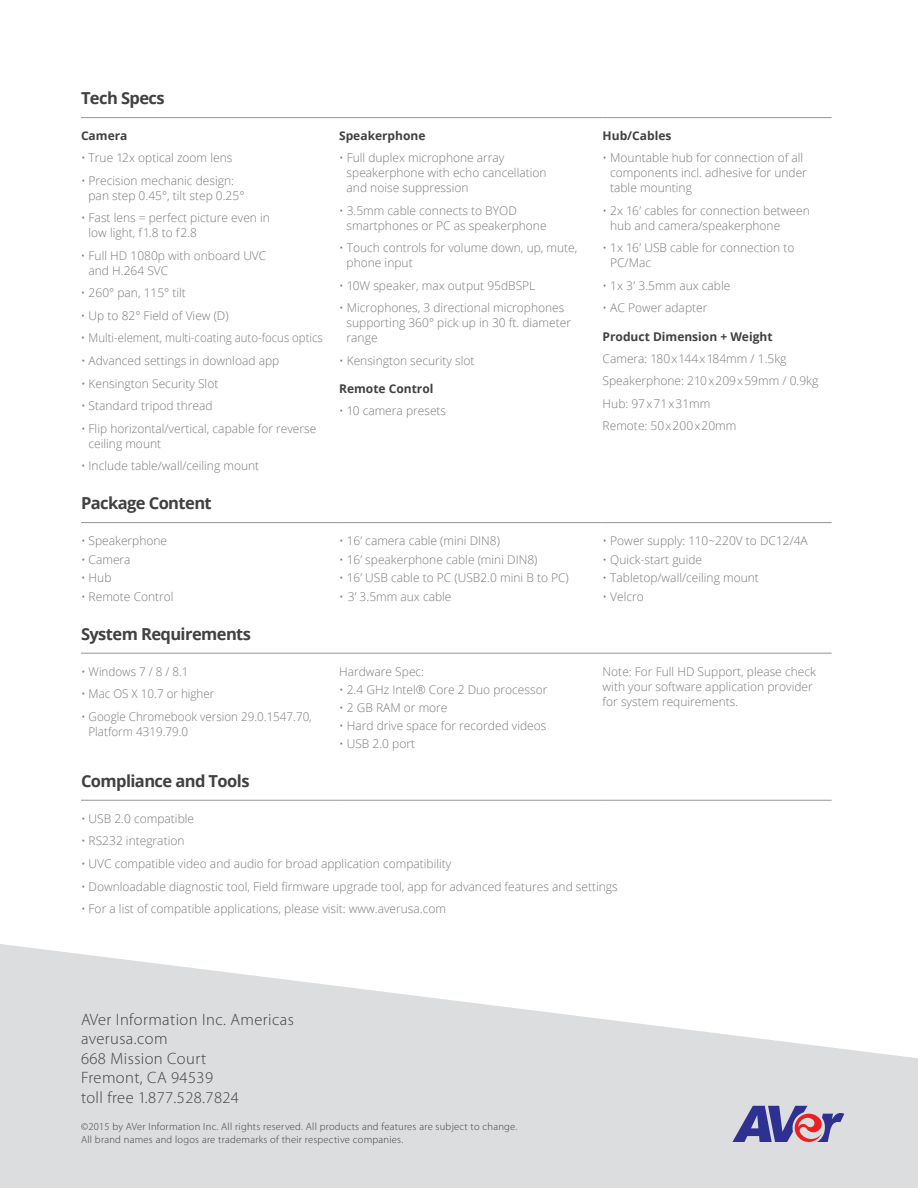
<style>
.page{position:relative;width:918px;height:1188px;background:#fff}
.page>*{position:absolute;margin:0;border:0;box-sizing:border-box;transform-origin:0 0}
.t1{font:300 16.5px/19.5px "Myriad Pro";letter-spacing:.025em;color:#414042}
.t2{font:700 16.5px "Open Sans";letter-spacing:-.035em;color:#414042}
.t3{font:300 12px/15px "Open Sans";color:#77797b}
.t4{font:700 12px "Open Sans";color:#414042}
.t5{font:300 10.5px/13.5px "Myriad Pro";letter-spacing:.025em;color:#414042}
</style>
<div class="page">
<svg style="left:0;top:944px;width:918px;height:244px;fill:#dcddde"></svg>
<hr style="left:81px;top:117px;width:258px;height:1px;background:#939598">
<hr style="left:339px;top:117px;width:264px;height:1px;background:#939598">
<hr style="left:603px;top:117px;width:229px;height:1px;background:#939598">
<hr style="left:81px;top:522px;width:258px;height:1px;background:#939598">
<hr style="left:339px;top:522px;width:264px;height:1px;background:#939598">
<hr style="left:603px;top:522px;width:229px;height:1px;background:#939598">
<hr style="left:81px;top:653px;width:258px;height:1px;background:#939598">
<hr style="left:339px;top:653px;width:264px;height:1px;background:#939598">
<hr style="left:603px;top:653px;width:229px;height:1px;background:#939598">
<hr style="left:81px;top:800px;width:258px;height:1px;background:#939598">
<hr style="left:339px;top:800px;width:264px;height:1px;background:#939598">
<hr style="left:603px;top:800px;width:229px;height:1px;background:#939598">
<svg style="left:732px;top:1106px;width:112px;height:37px;background:#9483ad"></svg>
<h1 class="t2" style="left:81px;top:86px;width:85px">Tech Specs</h1>
<p class="t4" style="left:81px;top:127px;width:48px">Camera</p>
<p class="t3" style="left:81px;top:150px;width:153px">• True 12x optical zoom lens</p>
<p class="t3" style="left:88px;top:172px;width:157px;text-indent:-8px">• Precision mechanic design: pan step 0.45°, tilt step 0.25°</p>
<p class="t3" style="left:88px;top:210px;width:183px;text-indent:-7px">• Fast lens = perfect picture even in low light, f1.8 to f2.8</p>
<p class="t3" style="left:88px;top:248px;width:179px;text-indent:-8px">• Full HD 1080p with onboard UVC and H.264 SVC</p>
<p class="t3" style="left:81px;top:285px;width:106px">• 260° pan, 115° tilt</p>
<p class="t3" style="left:81px;top:308px;width:149px">• Up to 82° Field of View (D)</p>
<p class="t3" style="left:81px;top:330px;width:243px">• Multi-element, multi-coating auto-focus optics</p>
<p class="t3" style="left:81px;top:353px;width:200px">• Advanced settings in download app</p>
<p class="t3" style="left:81px;top:375px;width:139px">• Kensington Security Slot</p>
<p class="t3" style="left:81px;top:398px;width:133px">• Standard tripod thread</p>
<p class="t3" style="left:88px;top:420px;width:229px;text-indent:-8px">• Flip horizontal/vertical, capable for reverse ceiling mount</p>
<p class="t3" style="left:81px;top:458px;width:180px">• Include table/wall/ceiling mount</p>
<h1 class="t2" style="left:81px;top:491px;width:132px">Package Content</h1>
<p class="t3" style="left:81px;top:533px;width:88px">• Speakerphone</p>
<p class="t3" style="left:81px;top:552px;width:51px">• Camera</p>
<p class="t3" style="left:81px;top:570px;width:32px">• Hub</p>
<p class="t3" style="left:81px;top:589px;width:94px">• Remote Control</p>
<h1 class="t2" style="left:81px;top:622px;width:172px">System Requirements</h1>
<p class="t3" style="left:81px;top:664px;width:109px">• Windows 7 / 8 / 8.1</p>
<p class="t3" style="left:81px;top:686px;width:135px">• Mac OS X 10.7 or higher</p>
<p class="t3" style="left:89px;top:709px;width:225px;text-indent:-8px">• Google Chromebook version 29.0.1547.70,<br>Platform 4319.79.0</p>
<p class="t4" style="left:339px;top:127px;width:88px">Speakerphone</p>
<p class="t3" style="left:347px;top:150px;width:201px;text-indent:-8px">• Full duplex microphone array speakerphone with echo cancellation and noise suppression</p>
<p class="t3" style="left:347px;top:202px;width:202px;text-indent:-8px">• 3.5mm cable connects to BYOD smartphones or PC as speakerphone</p>
<p class="t3" style="left:347px;top:240px;width:232px;text-indent:-8px">• Touch controls for volume down, up, mute, phone input</p>
<p class="t3" style="left:339px;top:278px;width:198px">• 10W speaker, max output 95dBSPL</p>
<p class="t3" style="left:347px;top:300px;width:226px;text-indent:-8px">• Microphones, 3 directional microphones supporting 360° pick up in 30 ft. diameter range</p>
<p class="t3" style="left:339px;top:353px;width:137px">• Kensington security slot</p>
<p class="t4" style="left:339px;top:381px;width:96px">Remote Control</p>
<p class="t3" style="left:339px;top:403px;width:109px">• 10 camera presets</p>
<p class="t3" style="left:339px;top:533px;width:162px">• 16’ camera cable (mini DIN8)</p>
<p class="t3" style="left:339px;top:552px;width:200px">• 16’ speakerphone cable (mini DIN8)</p>
<p class="t3" style="left:339px;top:570px;width:231px">• 16’ USB cable to PC (USB2.0 mini B to PC)</p>
<p class="t3" style="left:339px;top:589px;width:114px">• 3’ 3.5mm aux cable</p>
<p class="t3" style="left:339px;top:664px;width:87px">Hardware Spec:</p>
<p class="t3" style="left:339px;top:682px;width:210px">• 2.4 GHz Intel® Core 2 Duo processor</p>
<p class="t3" style="left:339px;top:700px;width:110px">• 2 GB RAM or more</p>
<p class="t3" style="left:339px;top:718px;width:209px">• Hard drive space for recorded videos</p>
<p class="t3" style="left:339px;top:736px;width:77px">• USB 2.0 port</p>
<p class="t4" style="left:603px;top:127px;width:70px">Hub/Cables</p>
<p class="t3" style="left:610px;top:150px;width:198px;text-indent:-8px">• Mountable hub for connection of all components incl. adhesive for under table mounting</p>
<p class="t3" style="left:610px;top:202px;width:201px;text-indent:-8px">• 2x 16’ cables for connection between hub and camera/speakerphone</p>
<p class="t3" style="left:610px;top:240px;width:186px;text-indent:-8px">• 1x 16’ USB cable for connection to<br>PC/Mac</p>
<p class="t3" style="left:603px;top:278px;width:129px">• 1x 3’ 3.5mm aux cable</p>
<p class="t3" style="left:603px;top:300px;width:106px">• AC Power adapter</p>
<p class="t4" style="left:603px;top:328px;width:171px">Product Dimension + Weight</p>
<p class="t3" style="left:603px;top:347px;width:217px;line-height:22.5px">Camera: 180x144x184mm / 1.5kg<br>Speakerphone: 210x209x59mm / 0.9kg<br>Hub: 97x71x31mm<br>Remote: 50x200x20mm</p>
<p class="t3" style="left:603px;top:533px;width:207px">• Power supply: 110~220V to DC12/4A</p>
<p class="t3" style="left:603px;top:552px;width:101px">• Quick-start guide</p>
<p class="t3" style="left:603px;top:570px;width:158px">• Tabletop/wall/ceiling mount</p>
<p class="t3" style="left:603px;top:589px;width:43px">• Velcro</p>
<p class="t3" style="left:603px;top:664px;width:215px">Note: For Full HD Support, please check with your software application provider for system requirements.</p>
<h1 class="t2" style="left:81px;top:769px;width:170px">Compliance and Tools</h1>
<p class="t3" style="left:81px;top:811px;width:115px">• USB 2.0 compatible</p>
<p class="t3" style="left:81px;top:833px;width:105px">• RS232 integration</p>
<p class="t3" style="left:81px;top:856px;width:372px">• UVC compatible video and audio for broad application compatibility</p>
<p class="t3" style="left:81px;top:878px;width:538px">• Downloadable diagnostic tool, Field firmware upgrade tool, app for advanced features and settings</p>
<p class="t3" style="left:81px;top:901px;width:367px">• For a list of compatible applications, please visit: www.averusa.com</p>
<h1 class="t1" style="left:81px;top:1010px;width:214px">AVer Information Inc. Americas averusa.com<br>668 Mission Court<br>Fremont, CA 94539<br>toll free 1.877.528.7824</h1>
<p class="t5" style="left:81px;top:1119px;width:438px">©2015 by AVer Information Inc. All rights reserved. All products and features are subject to change.<br>All brand names and logos are trademarks of their respective companies.</p>
</div>
